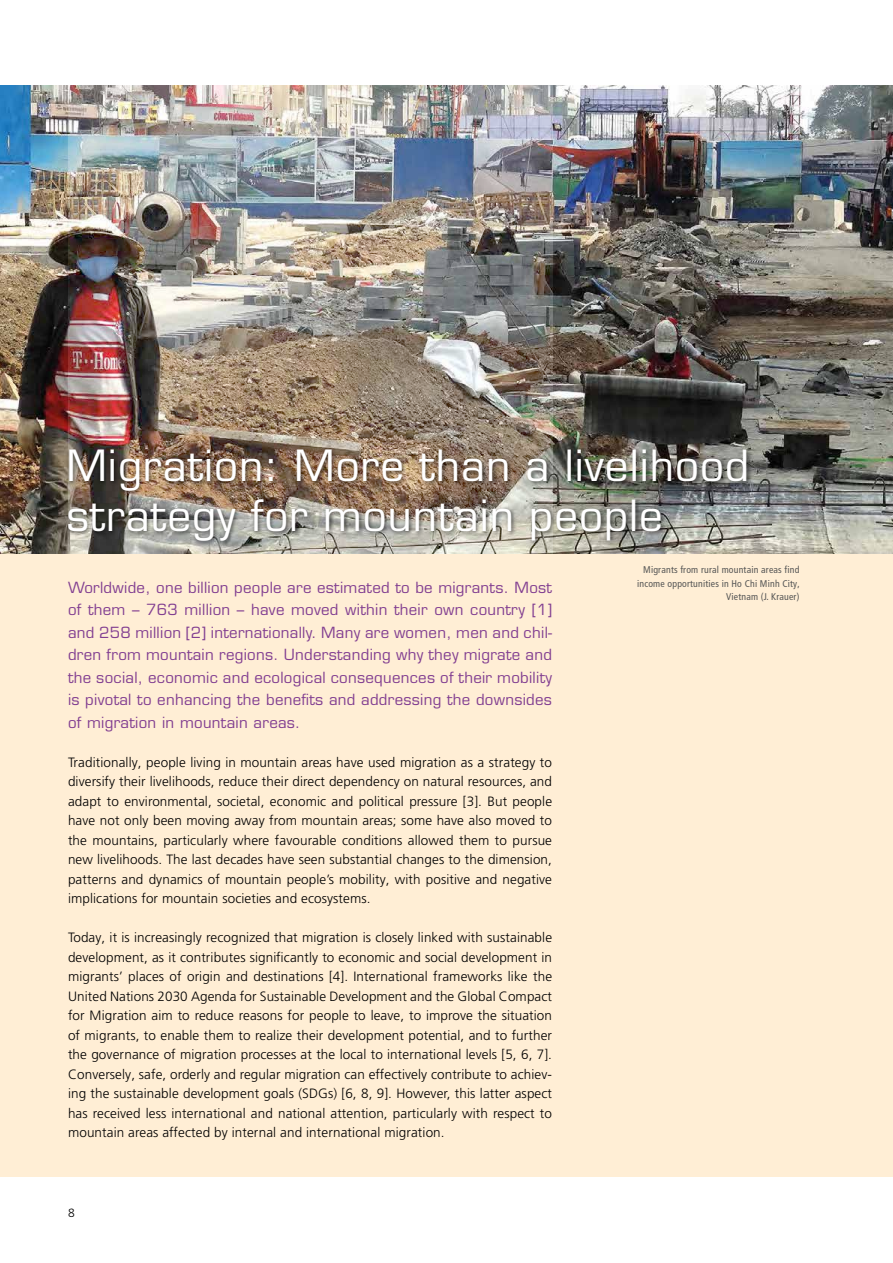
<style>
.page{position:relative;width:893px;height:1263px;background:#fff}
.page>*{position:absolute;margin:0;border:0;box-sizing:border-box;transform-origin:0 0}
.t1{font:42px/49.5px "Eurostile";letter-spacing:.025em;color:#fff}
.t2{font:15px/22.5px "Eurostile";letter-spacing:.02em;color:#823f91;text-align:justify}
.t3{font:300 13.5px/19.5px "Frutiger LT Pro";letter-spacing:.01em;color:#000;text-align:justify}
.t4{font:300 12px "Frutiger LT Pro";color:#000}
.t5{font:condensed 9.75px/13.5px "Frutiger LT Pro";letter-spacing:.02em;color:#575756;text-align:right}
</style>
<div class="page">
<div style="left:0;top:86px;width:893px;height:1091px;background:#ffeed5"></div>
<img style="left:0;top:85px;width:893px;height:468px">
<img style="left:68px;top:85px;width:484px;height:468px">
<div style="left:65px;top:448px;width:687px;height:98px;background:#000;opacity:.6"></div>
<h1 class="t1" style="left:66px;top:441px;width:684px">Migration: More than a livelihood strategy for mountain people</h1>
<p class="t2" style="left:68px;top:576px;width:486px">Worldwide, one billion people are estimated to be migrants. Most of them – 763 million – have moved within their own country [1] and 258 million [2] internationally. Many are women, men and chil&shy;dren from mountain regions. Understanding why they migrate and the social, economic and ecological consequences of their mobility is pivotal to enhancing the benefits and addressing the downsides of migration in mountain areas.</p>
<p class="t3" style="left:68px;top:752px;width:486px">Traditionally, people living in mountain areas have used migration as a strategy to diversify their livelihoods, reduce their direct dependency on natural resources, and adapt to environmental, societal, economic and political pressure [3]. But people have not only been moving away from mountain areas; some have also moved to the mountains, particularly where favourable conditions allowed them to pursue new livelihoods. The last decades have seen substantial changes to the dimension, patterns and dynamics of mountain people’s mobility, with positive and negative implications for mountain societies and ecosystems.</p>
<p class="t3" style="left:68px;top:928px;width:486px">Today, it is increasingly recognized that migration is closely linked with sustainable development, as it contributes significantly to economic and social development in migrants’ places of origin and destinations [4]. International frameworks like the United Nations 2030 Agenda for Sustainable Development and the Global Compact for Migration aim to reduce reasons for people to leave, to improve the situation of migrants, to enable them to realize their development potential, and to further the governance of migration processes at the local to international levels [5, 6, 7].<br>Conversely, safe, orderly and regular migration can effectively contribute to achiev&shy;ing the sustainable development goals (SDGs) [6, 8, 9]. However, this latter aspect has received less international and national attention, particularly with respect to mountain areas affected by internal and international migration.</p>
<p class="t4" style="left:68px;top:1205px;width:8px">8</p>
<p class="t5" style="left:637px;top:563px;width:164px">Migrants from rural mountain areas find income opportunities in Ho Chi Minh City,<br>Vietnam (J. Krauer)</p>
</div>
